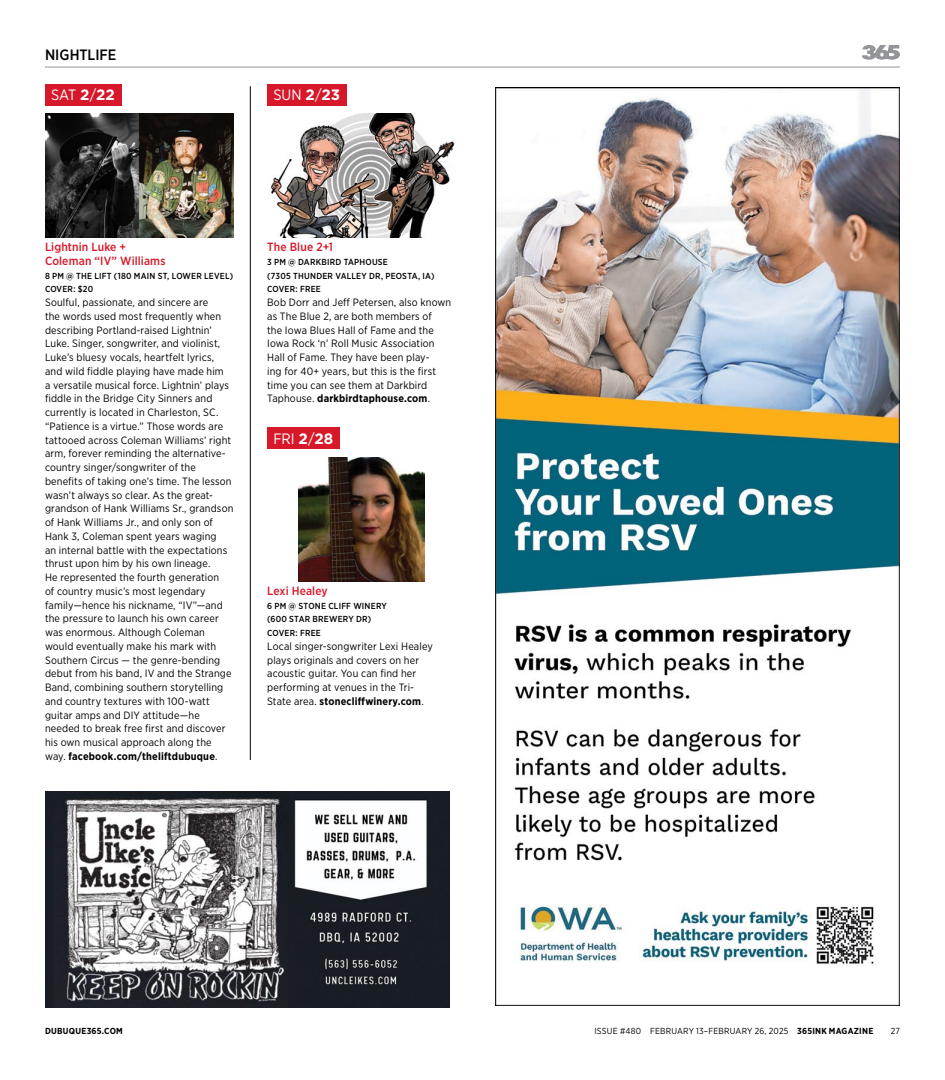
<style>
.page{position:relative;width:945px;height:1080px;background:#fff}
.page>*{position:absolute;margin:0;border:0;box-sizing:border-box;transform-origin:0 0}
.t1{font:15px "Gotham Narrow";color:#fff}
.t2{font:500 15px "Gotham Narrow";color:#000}
.t3{font:500 11.88px/13.8px "Gotham Narrow";letter-spacing:.01em;color:#d7182a}
.t4{font:10.62px/13.8px "Gotham Narrow";letter-spacing:.01em;color:#000}
.t5{font:500 8.75px/13.8px "Gotham Narrow";letter-spacing:.025em;color:#000}
.t6{font:8.75px "Gotham Narrow";letter-spacing:.02em;color:#000}
.t7{font:700 8.75px "Gotham Narrow";letter-spacing:.025em;color:#000}
.s1{font-family:"Gotham";font-weight:700}
.s2{font-weight:700}
</style>
<div class="page">
<hr style="left:45px;top:67px;width:855px;height:1px;background:#939598">
<svg style="left:862px;top:45px;width:38px;height:15px"></svg>
<div style="left:45px;top:84px;width:76px;height:22px;background:#d7182a"></div>
<img style="left:45px;top:114px;width:188px;height:123px">
<div style="left:267px;top:84px;width:79px;height:22px;background:#d7182a"></div>
<div style="left:267px;top:428px;width:73px;height:21px;background:#d7182a"></div>
<img style="left:270px;top:114px;width:185px;height:123px">
<img style="left:298px;top:457px;width:127px;height:124px">
<hr style="left:250px;top:86px;width:1px;height:674px;background:#000">
<img style="left:495px;top:88px;width:405px;height:918px">
<img style="left:45px;top:792px;width:405px;height:216px">
<h1 class="t2" style="left:45px;top:45px;width:19px">Nightlife</h1>
<h1 class="t1" style="left:51px;top:85px;width:65px">SAT <span class="s1">2</span>/<span class="s1">22</span></h1>
<h1 class="t1" style="left:273px;top:85px;width:68px">SU N <span class="s1">2</span>/<span class="s1">23</span></h1>
<p class="t3" style="left:45px;top:240px;width:122px">Lightnin Luke +<br>Coleman “IV” Williams</p>
<p class="t5" style="left:45px;top:269px;width:190px">8 PM @ THE LIFT (180 MAIN ST, LOWER LEVEL)<br>COVER: $20</p>
<p class="t4" style="left:45px;top:295px;width:190px">Soulful, passionate, and sincere are<br>the words used most frequently when describing Portland-raised Lightnin’ Luke. Singer, songwriter, and violinist, Luke’s bluesy vocals, heartfelt lyrics, and wild fiddle playing have made him<br>a versatile musical force. Lightnin’ plays fiddle in the Bridge City Sinners and currently is located in Charleston, SC. “Patience is a virtue.” Those words are tattooed across Coleman Williams’ right arm, forever reminding the alternative&shy;country singer/songwriter of the benefits of taking one’s time. The lesson wasn’t always so clear. As the great&shy;grandson of Hank Williams Sr., grandson of Hank Williams Jr., and only son of Hank 3, Coleman spent years waging<br>an internal battle with the expectations thrust upon him by his own lineage.<br>He represented the fourth generation<br>of country music’s most legendary family—hence his nickname, “IV”—and the pressure to launch his own career was enormous. Although Coleman would eventually make his mark with Southern Circus — the genre-bending debut from his band, IV and the Strange Band, combining southern storytelling and country textures with 100-watt guitar amps and DIY attitude—he needed to break free first and discover his own musical approach along the way. <span class="s2">facebook.com/theliftdubuque</span>.</p>
<p class="t3" style="left:267px;top:240px;width:67px">The Blue 2+1</p>
<p class="t5" style="left:267px;top:255px;width:169px">3 PM @ DARKBIRD TAPHOUSE<br>(7305 THUNDER VALLEY DR, PEOSTA, IA)<br>COVER: FREE</p>
<p class="t4" style="left:267px;top:295px;width:186px">Bob Dorr and Jeff Petersen, also known as The Blue 2, are both members of<br>the Iowa Blues Hall of Fame and the Iowa Rock ‘n’ Roll Music Association Hall of Fame. They have been play-<br>ing for 40+ years, but this is the first time you can see them at Darkbird Taphouse. <span class="s2">darkbirdtaphouse.com</span>.</p>
<h1 class="t1" style="left:273px;top:429px;width:61px">FRI <span class="s1">2</span>/<span class="s1">28</span></h1>
<p class="t3" style="left:267px;top:584px;width:62px">Lexi Healey</p>
<p class="t5" style="left:267px;top:599px;width:121px">6 PM @ STONE CLIFF WINERY (600 STAR BREWERY DR)<br>COVER: FREE</p>
<p class="t4" style="left:267px;top:639px;width:167px">Local singer-songwriter Lexi Healey plays originals and covers on her acoustic guitar. You can find her performing at venues in the Tri-State area. <span class="s2">stonecliffwinery.com</span>.</p>
<p class="t7" style="left:45px;top:1025px;width:79px">DUBUQUE365.COM</p>
<p class="t6" style="left:594px;top:1025px;width:280px">Issue #480 February 13–February 26, 2025 <span class="s2">365INK MAGAZINE</span></p>
<p class="t6" style="left:891px;top:1025px;width:11px">27</p>
</div>
